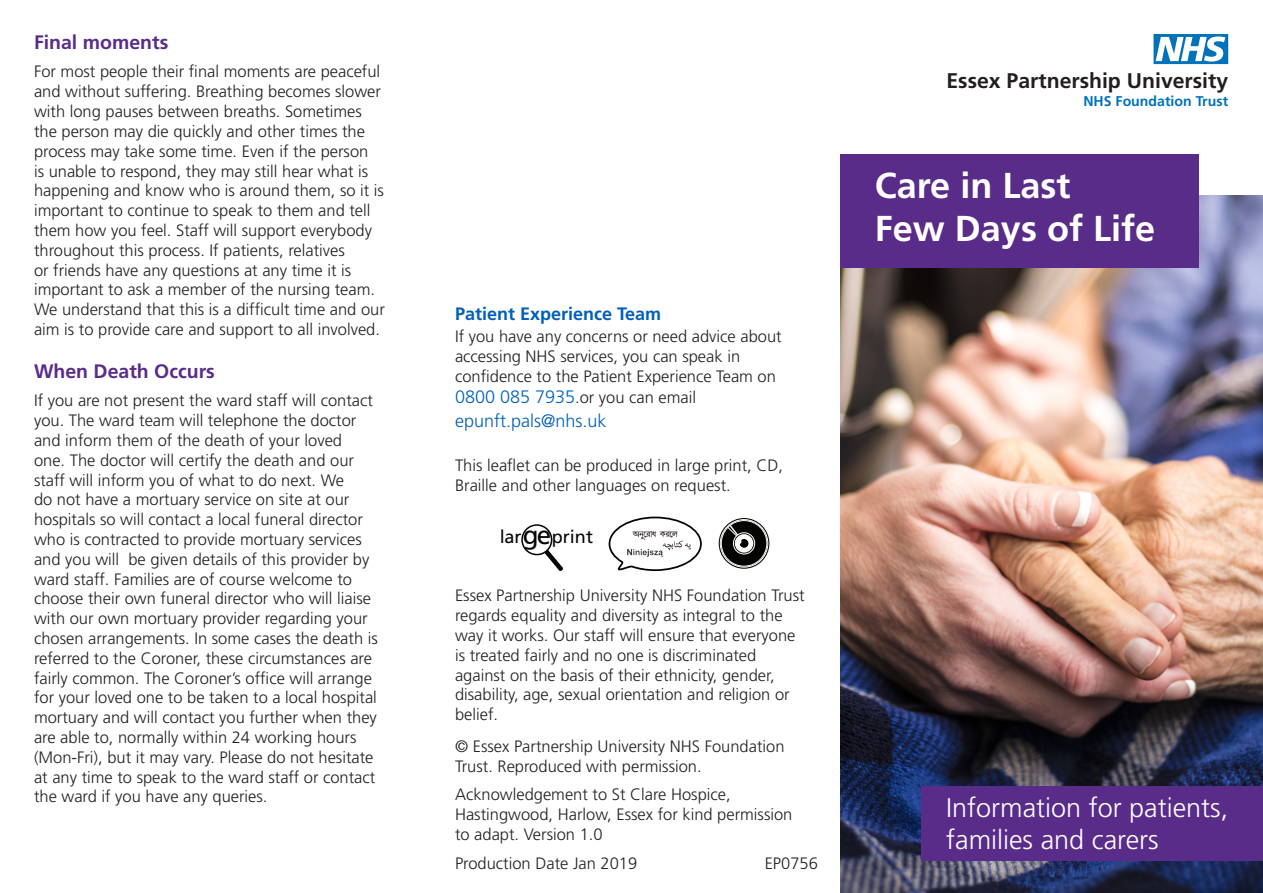
<style>
.page{position:relative;width:1263px;height:893px;background:#fff}
.page>*{position:absolute;margin:0;border:0;box-sizing:border-box;transform-origin:0 0}
.t1{font:700 36px "Frutiger";color:#fff}
.t2{font:300 27px/32.4px "Frutiger";color:#fff}
.t3{font:700 21.15px "Frutiger";color:#231f20}
.t4{font:700 19.5px "Frutiger";color:#5a2c89}
.t5{font:18.15px "Frutiger";color:#040503}
.t6{font:700 18px "Frutiger";color:#005fb9}
.t7{font:300 18px "Frutiger";color:#005fb9}
.t8{font:300 16.5px/19.8px "Frutiger";color:#231f20}
.t9{font:700 14.1px "Frutiger";color:#0072bc}
.s1{font-size:18px;color:#005fb9}
.s2{font-size:25.95px}
</style>
<div class="page">
<img style="left:840px;top:196px;width:423px;height:697px">
<div style="left:840px;top:155px;width:359px;height:113px;background:#5a2c89"></div>
<div style="left:921px;top:786px;width:342px;height:74px;background:#5a2c89"></div>
<svg style="left:521px;top:524px;width:42px;height:47px"></svg>
<svg style="left:719px;top:518px;width:50px;height:51px"></svg>
<div style="left:720px;top:519px;width:48px;height:48px;border:1px solid #fff;border-radius:50%"></div>
<div style="left:721px;top:520px;width:46px;height:46px;border:1px solid #fff;border-radius:50%"></div>
<div style="left:733px;top:533px;width:22px;height:21px;border:1px solid #fff;border-radius:50%"></div>
<svg style="left:735px;top:534px;width:18px;height:19px"></svg>
<div style="left:740px;top:539px;width:8px;height:9px;background:#040503;border-radius:50%"></div>
<svg style="left:609px;top:517px;width:93px;height:54px"></svg>
<svg style="left:727px;top:523px;width:14px;height:21px"></svg>
<svg style="left:1153px;top:34px;width:75px;height:30px"></svg>
<p class="t4" style="left:34px;top:31px;width:136px">Final moments</p>
<p class="t8" style="left:34px;top:62px;width:352px">For most people their final moments are peaceful and without suffering. Breathing becomes slower with long pauses between breaths. Sometimes the person may die quickly and other times the process may take some time. Even if the person<br>is unable to respond, they may still hear what is happening and know who is around them, so it is important to continue to speak to them and tell them how you feel. Staff will support everybody throughout this process. If patients, relatives<br>or friends have any questions at any time it is important to ask a member of the nursing team.<br>We understand that this is a difficult time and our aim is to provide care and support to all involved.</p>
<p class="t4" style="left:34px;top:360px;width:182px">When Death Occurs</p>
<p class="t8" style="left:34px;top:391px;width:345px">If you are not present the ward staff will contact you. The ward team will telephone the doctor and inform them of the death of your loved<br>one. The doctor will certify the death and our staff will inform you of what to do next. We<br>do not have a mortuary service on site at our hospitals so will contact a local funeral director who is contracted to provide mortuary services and you will be given details of this provider by ward staff. Families are of course welcome to choose their own funeral director who will liaise with our own mortuary provider regarding your chosen arrangements. In some cases the death is referred to the Coroner, these circumstances are fairly common. The Coroner’s office will arrange for your loved one to be taken to a local hospital mortuary and will contact you further when they are able to, normally within 24 working hours (Mon-Fri), but it may vary. Please do not hesitate at any time to speak to the ward staff or contact the ward if you have any queries.</p>
<p class="t6" style="left:455px;top:303px;width:208px">Patient Experience Team</p>
<p class="t8" style="left:455px;top:326px;width:328px">If you have any concerns or need advice about accessing NHS services, you can speak in confidence to the Patient Experience Team on</p>
<p class="t8" style="left:455px;top:388px;width:243px"><span class="s1">0800 085 7935</span>.or you can email</p>
<p class="t7" style="left:455px;top:411px;width:153px">epunft.pals@nhs.uk</p>
<p class="t8" style="left:455px;top:455px;width:329px">This leaflet can be produced in large print, CD,<br>Braille and other languages on request.</p>
<p class="t5" style="left:499px;top:526px;width:95px">lar<span class="s2">ge</span>print</p>
<p class="t8" style="left:455px;top:586px;width:351px">Essex Partnership University NHS Foundation Trust regards equality and diversity as integral to the way it works. Our staff will ensure that everyone is treated fairly and no one is discriminated against on the basis of their ethnicity, gender, disability, age, sexual orientation and religion or belief.</p>
<p class="t8" style="left:455px;top:737px;width:331px">© Essex Partnership University NHS Foundation<br>Trust. Reproduced with permission.</p>
<p class="t8" style="left:455px;top:785px;width:339px">Acknowledgement to St Clare Hospice,<br>Hastingwood, Harlow, Essex for kind permission to adapt. Version 1.0</p>
<p class="t8" style="left:455px;top:853px;width:184px">Production Date Jan 2019</p>
<p class="t8" style="left:765px;top:853px;width:55px">EP0756</p>
<p class="t3" style="left:946px;top:68px;width:283px">Essex Partnership University</p>
<p class="t9" style="left:1083px;top:92px;width:146px">NHS Foundation Trust</p>
<p class="t1" style="left:875px;top:164px;width:197px">Care in Last</p>
<p class="t1" style="left:875px;top:207px;width:282px">Few Days of Life</p>
<p class="t2" style="left:946px;top:791px;width:284px">Information for patients, families and carers</p>
</div>
